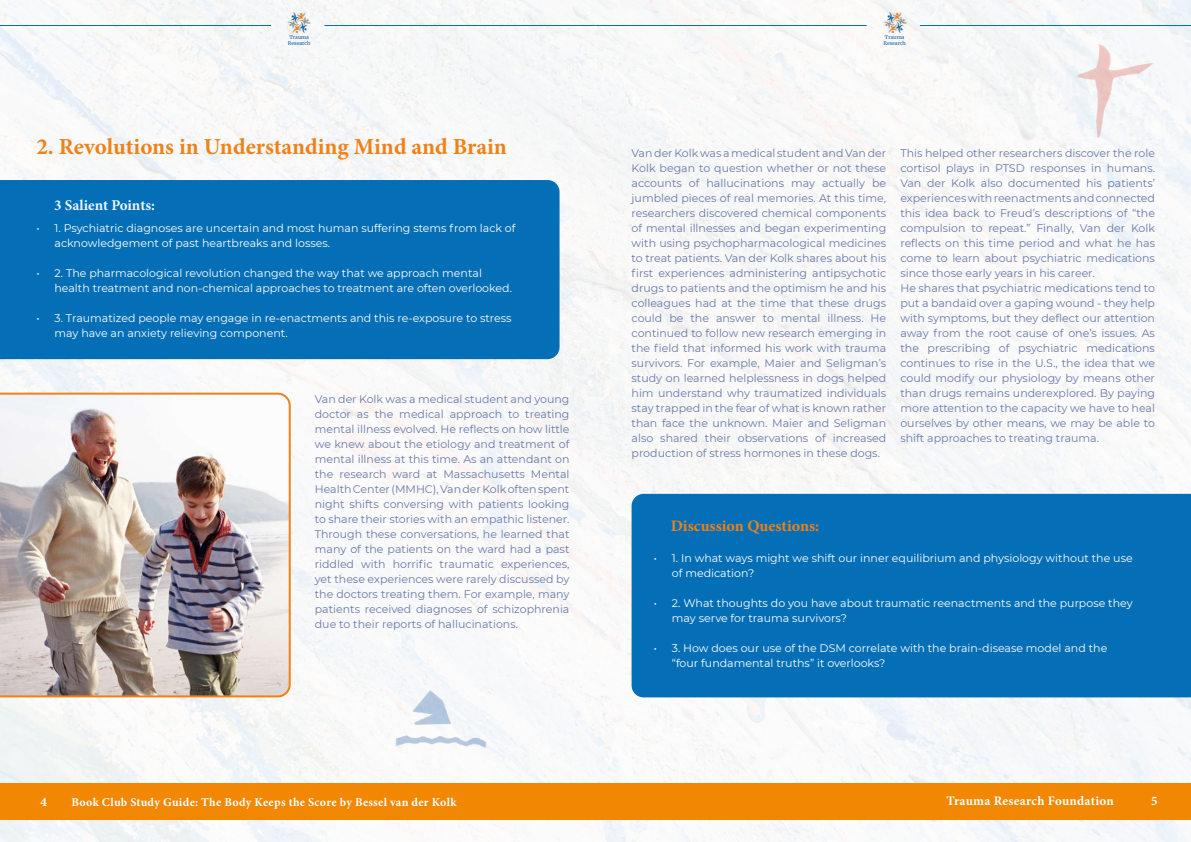
<style>
.page{position:relative;width:1191px;height:842px;background:#fff}
.page>*{position:absolute;margin:0;border:0;box-sizing:border-box;transform-origin:0 0}
.t1{font:700 23px "Minion Pro";color:#ef8117}
.t2{font:700 16px "Minion Pro";color:#ef8116}
.t3{font:700 15px "Minion Pro";color:#edf7f9}
.t4{font:700 13px "Minion Pro";letter-spacing:.02em;color:#fff}
.t5{font:700 12px "Minion Pro";letter-spacing:.02em;color:#fff}
.t6{font:11px/15px "Montserrat";color:#6a78a8;text-align:justify}
.t7{font:11px/15px "Montserrat";color:#fff}
.t8{font:5px/6px "Merriweather";color:#0e5da5}
</style>
<div class="page">
<img style="left:0;top:0;width:1191px;height:842px">
<img style="left:287px;top:13px;width:24px;height:20px">
<hr style="left:324px;top:25px;width:271px;height:1px;background:#046fb7">
<hr style="left:0;top:25px;width:271px;height:1px;background:#046fb7">
<img style="left:883px;top:13px;width:23px;height:20px">
<hr style="left:920px;top:25px;width:271px;height:1px;background:#046fb7">
<hr style="left:595px;top:25px;width:271px;height:1px;background:#046fb7">
<div style="left:0;top:783px;width:1191px;height:37px;background:#f18703"></div>
<img style="left:996px;top:0;width:182px;height:238px">
<div style="left:0;top:180px;width:559px;height:179px;background:#046fb7"></div>
<img style="left:0;top:393px;width:291px;height:304px">
<div style="left:631px;top:494px;width:560px;height:203px;background:#046fb7"></div>
<img style="left:315px;top:551px;width:236px;height:291px">
<p class="t8" style="left:288px;top:34px;width:24px">Trauma<br>Research</p>
<p class="t8" style="left:883px;top:34px;width:24px">Trauma<br>Research</p>
<h1 class="t1" style="left:36px;top:132px;width:472px">2. Revolutions in Understanding Mind and Brain</h1>
<h3 class="t3" style="left:54px;top:196px;width:102px">3 Salient Points:</h3>
<p class="t7" style="left:54px;top:220px;width:462px;text-indent:-18px">• 1. Psychiatric diagnoses are uncertain and most human suffering stems from lack of acknowledgement of past heartbreaks and losses.</p>
<p class="t7" style="left:54px;top:265px;width:459px;text-indent:-18px">• 2. The pharmacological revolution changed the way that we approach mental health treatment and non-chemical approaches to treatment are often overlooked.</p>
<p class="t7" style="left:54px;top:310px;width:459px;text-indent:-18px">• 3. Traumatized people may engage in re-enactments and this re-exposure to stress may have an anxiety relieving component.</p>
<p class="t6" style="left:315px;top:391px;width:256px">Van der Kolk was a medical student and young doctor as the medical approach to treating mental illness evolved. He reflects on how little we knew about the etiology and treatment of mental illness at this time. As an attendant on the research ward at Massachusetts Mental Health Center (MMHC), Van der Kolk often spent night shifts conversing with patients looking to share their stories with an empathic listener.<br>Through these conversations, he learned that many of the patients on the ward had a past riddled with horrific traumatic experiences, yet these experiences were rarely discussed by the doctors treating them. For example, many patients received diagnoses of schizophrenia due to their reports of hallucinations.</p>
<p class="t6" style="left:631px;top:145px;width:256px">Van der Kolk was a medical student and Van der Kolk began to question whether or not these accounts of hallucinations may actually be jumbled pieces of real memories. At this time, researchers discovered chemical components of mental illnesses and began experimenting with using psychopharmacological medicines to treat patients. Van der Kolk shares about his first experiences administering antipsychotic drugs to patients and the optimism he and his colleagues had at the time that these drugs could be the answer to mental illness. He continued to follow new research emerging in the field that informed his work with trauma survivors. For example, Maier and Seligman’s study on learned helplessness in dogs helped him understand why traumatized individuals stay trapped in the fear of what is known rather than face the unknown. Maier and Seligman also shared their observations of increased production of stress hormones in these dogs.</p>
<p class="t6" style="left:900px;top:145px;width:256px;text-align:left">This helped other researchers discover the role cortisol plays in PTSD responses in humans.<br>Van der Kolk also documented his patients’ experiences with reenactments and connected this idea back to Freud’s descriptions of “the compulsion to repeat.” Finally, Van der Kolk reflects on this time period and what he has come to learn about psychiatric medications since those early years in his career.<br>He shares that psychiatric medications tend to put a bandaid over a gaping wound - they help with symptoms, but they deflect our attention away from the root cause of one’s issues. As the prescribing of psychiatric medications continues to rise in the U.S., the idea that we could modify our physiology by means other than drugs remains underexplored. By paying more attention to the capacity we have to heal ourselves by other means, we may be able to shift approaches to treating trauma.</p>
<h2 class="t2" style="left:671px;top:516px;width:150px">Discussion Questions:</h2>
<p class="t7" style="left:672px;top:550px;width:462px;text-indent:-18px">• 1. In what ways might we shift our inner equilibrium and physiology without the use of medication?</p>
<p class="t7" style="left:672px;top:595px;width:462px;text-indent:-18px">• 2. What thoughts do you have about traumatic reenactments and the purpose they may serve for trauma survivors?</p>
<p class="t7" style="left:672px;top:640px;width:437px;text-indent:-18px">• 3. How does our use of the DSM correlate with the brain-disease model and the “four fundamental truths” it overlooks?</p>
<p class="t4" style="left:40px;top:794px;width:8px">4</p>
<p class="t5" style="left:72px;top:795px;width:386px">Book Club Study Guide: The Body Keeps the Score by Bessel van der Kolk</p>
<p class="t4" style="left:946px;top:793px;width:169px">Trauma Research Foundation</p>
<p class="t4" style="left:1151px;top:793px;width:8px">5</p>
</div>
